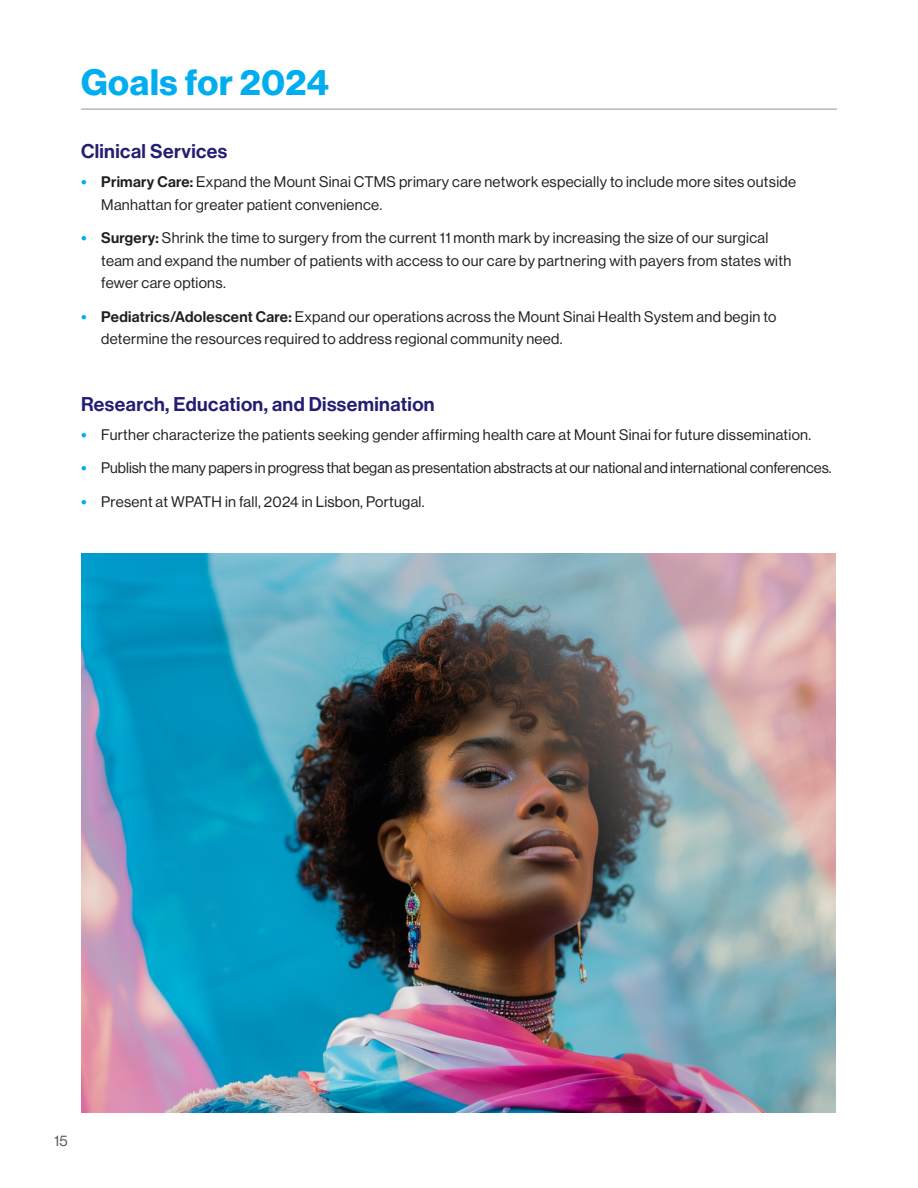
<style>
.page{position:relative;width:918px;height:1188px;background:#fff}
.page>*{position:absolute;margin:0;border:0;box-sizing:border-box;transform-origin:0 0}
.t1{font:36px "N Haas Grotesk DS Std 75 Bd";letter-spacing:.02em;color:#00aeef}
.Subhead{font:19.5px "N Haas Grotesk DS Std 65 Md";letter-spacing:.02em;color:#221e72}
.t2{font:15px/22.5px "N Haas Grotesk DS Std 55 Rg";letter-spacing:.02em;color:#231f20}
.t3{font:15px "N Haas Grotesk DS Std 55 Rg";color:#231f20}
.t4{font:15px "N Haas Grotesk DS Std 55 Rg";color:#57585a}
.s1{font-family:"N Haas Grotesk DS Std 75 Bd";color:#00aeef}
.s2{font-family:"N Haas Grotesk DS Std 65 Md"}
</style>
<div class="page">
<hr style="left:81px;top:109px;width:756px;height:1px;background:#939598">
<img style="left:81px;top:554px;width:755px;height:558px">
<p class="t1" style="left:81px;top:62px;width:250px">Goals for 2024</p>
<p class="Subhead" style="left:81px;top:140px;width:148px">Clinical Services</p>
<p class="t2" style="left:101px;top:171px;width:696px;text-indent:-20px"><span class="s1">•</span> <span class="s2">Primary Care:</span> Expand the Mount Sinai CTMS primary care network especially to include more sites outside<br>Manhattan for greater patient convenience.</p>
<p class="t2" style="left:101px;top:227px;width:692px;text-indent:-20px"><span class="s1">•</span> <span class="s2">Surgery:</span> Shrink the time to surgery from the current 11 month mark by increasing the size of our surgical team and expand the number of patients with access to our care by partnering with payers from states with fewer care options.</p>
<p class="t2" style="left:101px;top:305px;width:677px;text-indent:-20px"><span class="s1">•</span> <span class="s2">Pediatrics/Adolescent Care:</span> Expand our operations across the Mount Sinai Health System and begin to determine the resources required to address regional community need.</p>
<p class="Subhead" style="left:81px;top:393px;width:355px">Research, Education, and Dissemination</p>
<p class="t2" style="left:81px;top:424px;width:732px"><span class="s1">•</span> Further characterize the patients seeking gender affirming health care at Mount Sinai for future dissemination.</p>
<p class="t3" style="left:81px;top:459px;width:752px"><span class="s1">•</span> Publish the many papers in progress that began as presentation abstracts at our national and international conferences.</p>
<p class="t2" style="left:81px;top:490px;width:345px"><span class="s1">•</span> Present at WPATH in fall, 2024 in Lisbon, Portugal.</p>
<p class="t4" style="left:54px;top:1132px;width:15px">15</p>
</div>
